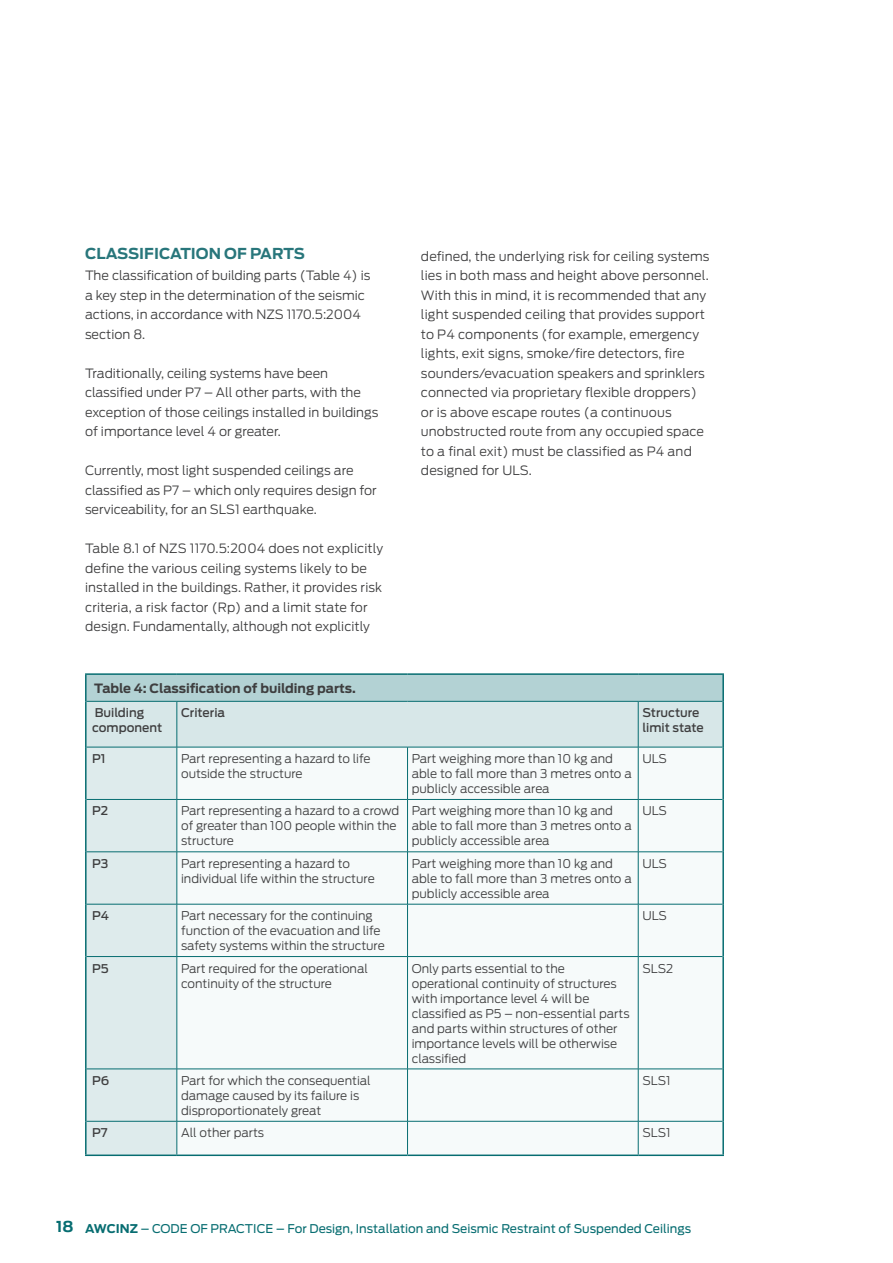
<style>
.page{position:relative;width:893px;height:1263px;background:#fff}
.page>*{position:absolute;margin:0;border:0;box-sizing:border-box;transform-origin:0 0}
.Subhead{font:700 15px "Antenna";color:#28767b}
.Body_Copy{font:300 12.75px/19.5px "Antenna";color:#3e3e3f}
.Table_Heading{font:700 12.75px "Antenna";color:#3e3e3f}
.Table_Body{font:300 12px/15px "Antenna";color:#3e3e3f}
.t1{font:12px "Antenna";color:#076d71}
.Table_Subhead{font:500 12px/15px "Antenna";color:#3e3e3f}
.s1{font-weight:700;font-size:15px}
.s2{font-weight:700}
</style>
<div class="page">
<div style="left:86px;top:674px;width:637px;height:27px;background:#b3d2d4"></div>
<div style="left:87px;top:702px;width:635px;height:452px;background:#deebec"></div>
<div style="left:178px;top:748px;width:544px;height:406px;background:#f6fafa"></div>
<hr style="left:87px;top:701px;width:90px;height:1px;background:#076d71">
<hr style="left:177px;top:701px;width:231px;height:1px;background:#076d71">
<hr style="left:177px;top:701px;width:1px;height:46px;background:#076d71">
<hr style="left:408px;top:701px;width:230px;height:1px;background:#076d71">
<hr style="left:638px;top:701px;width:84px;height:1px;background:#076d71">
<hr style="left:638px;top:701px;width:1px;height:46px;background:#076d71">
<hr style="left:87px;top:747px;width:90px;height:1px;background:#076d71">
<hr style="left:177px;top:747px;width:231px;height:1px;background:#076d71">
<hr style="left:177px;top:747px;width:1px;height:52px;background:#076d71">
<hr style="left:408px;top:747px;width:230px;height:1px;background:#076d71">
<hr style="left:407px;top:747px;width:1px;height:52px;background:#076d71">
<hr style="left:638px;top:747px;width:84px;height:1px;background:#076d71">
<hr style="left:638px;top:747px;width:1px;height:52px;background:#076d71">
<hr style="left:87px;top:799px;width:90px;height:1px;background:#076d71">
<hr style="left:177px;top:799px;width:231px;height:1px;background:#076d71">
<hr style="left:177px;top:800px;width:1px;height:52px;background:#076d71">
<hr style="left:408px;top:799px;width:230px;height:1px;background:#076d71">
<hr style="left:407px;top:800px;width:1px;height:52px;background:#076d71">
<hr style="left:638px;top:799px;width:84px;height:1px;background:#076d71">
<hr style="left:638px;top:800px;width:1px;height:52px;background:#076d71">
<hr style="left:87px;top:851px;width:90px;height:1px;background:#076d71">
<hr style="left:177px;top:851px;width:231px;height:1px;background:#076d71">
<hr style="left:177px;top:852px;width:1px;height:52px;background:#076d71">
<hr style="left:408px;top:851px;width:230px;height:1px;background:#076d71">
<hr style="left:407px;top:852px;width:1px;height:52px;background:#076d71">
<hr style="left:638px;top:851px;width:84px;height:1px;background:#076d71">
<hr style="left:638px;top:852px;width:1px;height:52px;background:#076d71">
<hr style="left:87px;top:904px;width:90px;height:1px;background:#076d71">
<hr style="left:177px;top:904px;width:231px;height:1px;background:#076d71">
<hr style="left:177px;top:904px;width:1px;height:52px;background:#076d71">
<hr style="left:408px;top:904px;width:230px;height:1px;background:#076d71">
<hr style="left:407px;top:904px;width:1px;height:52px;background:#076d71">
<hr style="left:638px;top:904px;width:84px;height:1px;background:#076d71">
<hr style="left:638px;top:904px;width:1px;height:52px;background:#076d71">
<hr style="left:87px;top:956px;width:90px;height:1px;background:#076d71">
<hr style="left:177px;top:956px;width:231px;height:1px;background:#076d71">
<hr style="left:177px;top:957px;width:1px;height:112px;background:#076d71">
<hr style="left:408px;top:956px;width:230px;height:1px;background:#076d71">
<hr style="left:407px;top:957px;width:1px;height:112px;background:#076d71">
<hr style="left:638px;top:956px;width:84px;height:1px;background:#076d71">
<hr style="left:638px;top:957px;width:1px;height:112px;background:#076d71">
<hr style="left:87px;top:1069px;width:90px;height:1px;background:#076d71">
<hr style="left:177px;top:1069px;width:231px;height:1px;background:#076d71">
<hr style="left:177px;top:1069px;width:1px;height:52px;background:#076d71">
<hr style="left:408px;top:1069px;width:230px;height:1px;background:#076d71">
<hr style="left:407px;top:1069px;width:1px;height:52px;background:#076d71">
<hr style="left:638px;top:1069px;width:84px;height:1px;background:#076d71">
<hr style="left:638px;top:1069px;width:1px;height:52px;background:#076d71">
<hr style="left:87px;top:1121px;width:90px;height:1px;background:#076d71">
<hr style="left:177px;top:1121px;width:231px;height:1px;background:#076d71">
<hr style="left:177px;top:1121px;width:1px;height:33px;background:#076d71">
<hr style="left:408px;top:1121px;width:230px;height:1px;background:#076d71">
<hr style="left:407px;top:1121px;width:1px;height:33px;background:#076d71">
<hr style="left:638px;top:1121px;width:84px;height:1px;background:#076d71">
<hr style="left:638px;top:1121px;width:1px;height:33px;background:#076d71">
<hr style="left:85px;top:673px;width:92px;height:2px;background:#076d71">
<hr style="left:85px;top:675px;width:2px;height:26px;background:#076d71">
<hr style="left:177px;top:673px;width:231px;height:2px;background:#076d71">
<hr style="left:408px;top:673px;width:230px;height:2px;background:#076d71">
<hr style="left:638px;top:673px;width:86px;height:2px;background:#076d71">
<hr style="left:722px;top:675px;width:2px;height:26px;background:#076d71">
<hr style="left:85px;top:701px;width:2px;height:46px;background:#076d71">
<hr style="left:722px;top:701px;width:2px;height:46px;background:#076d71">
<hr style="left:85px;top:747px;width:2px;height:52px;background:#076d71">
<hr style="left:722px;top:747px;width:2px;height:52px;background:#076d71">
<hr style="left:85px;top:799px;width:2px;height:53px;background:#076d71">
<hr style="left:722px;top:799px;width:2px;height:53px;background:#076d71">
<hr style="left:85px;top:852px;width:2px;height:52px;background:#076d71">
<hr style="left:722px;top:852px;width:2px;height:52px;background:#076d71">
<hr style="left:85px;top:904px;width:2px;height:52px;background:#076d71">
<hr style="left:722px;top:904px;width:2px;height:52px;background:#076d71">
<hr style="left:85px;top:956px;width:2px;height:113px;background:#076d71">
<hr style="left:722px;top:956px;width:2px;height:113px;background:#076d71">
<hr style="left:85px;top:1069px;width:2px;height:52px;background:#076d71">
<hr style="left:722px;top:1069px;width:2px;height:52px;background:#076d71">
<hr style="left:85px;top:1121px;width:2px;height:33px;background:#076d71">
<hr style="left:722px;top:1121px;width:2px;height:33px;background:#076d71">
<hr style="left:85px;top:1154px;width:92px;height:2px;background:#076d71">
<hr style="left:177px;top:1154px;width:231px;height:2px;background:#076d71">
<hr style="left:408px;top:1154px;width:230px;height:2px;background:#076d71">
<hr style="left:638px;top:1154px;width:86px;height:2px;background:#076d71">
<p class="Subhead" style="left:85px;top:244px;width:221px">CLASSIFICATION OF PARTS</p>
<p class="Body_Copy" style="left:85px;top:266px;width:287px">The classification of building parts (Table 4) is a key step in the determination of the seismic actions, in accordance with NZS 1170.5:2004 section 8.</p>
<p class="Body_Copy" style="left:85px;top:363px;width:295px">Traditionally, ceiling systems have been classified under P7 – All other parts, with the exception of those ceilings installed in buildings of importance level 4 or greater.</p>
<p class="Body_Copy" style="left:85px;top:461px;width:293px">Currently, most light suspended ceilings are classified as P7 – which only requires design for serviceability, for an SLS1 earthquake.</p>
<p class="Body_Copy" style="left:85px;top:539px;width:300px">Table 8.1 of NZS 1170.5:2004 does not explicitly define the various ceiling systems likely to be installed in the buildings. Rather, it provides risk criteria, a risk factor (Rp) and a limit state for design. Fundamentally, although not explicitly</p>
<p class="Body_Copy" style="left:421px;top:246px;width:290px">defined, the underlying risk for ceiling systems lies in both mass and height above personnel.<br>With this in mind, it is recommended that any light suspended ceiling that provides support to P4 components (for example, emergency lights, exit signs, smoke/fire detectors, fire sounders/evacuation speakers and sprinklers connected via proprietary flexible droppers) or is above escape routes (a continuous unobstructed route from any occupied space to a final exit) must be classified as P4 and designed for ULS.</p>
<p class="Table_Heading" style="left:94px;top:680px;width:263px">Table 4: Classification of building parts.</p>
<p class="Table_Subhead" style="left:92px;top:705px;width:72px">Building component</p>
<p class="Table_Subhead" style="left:181px;top:705px;width:46px">Criteria</p>
<p class="Table_Subhead" style="left:642px;top:705px;width:63px">Structure limit state</p>
<p class="Table_Subhead" style="left:92px;top:751px;width:15px">P1</p>
<p class="Table_Body" style="left:181px;top:751px;width:191px">Part representing a hazard to life outside the structure</p>
<p class="Table_Body" style="left:412px;top:751px;width:221px">Part weighing more than 10 kg and able to fall more than 3 metres onto a publicly accessible area</p>
<p class="Table_Body" style="left:642px;top:751px;width:26px">ULS</p>
<p class="Table_Subhead" style="left:92px;top:804px;width:18px">P2</p>
<p class="Table_Body" style="left:181px;top:804px;width:220px">Part representing a hazard to a crowd of greater than 100 people within the structure</p>
<p class="Table_Body" style="left:412px;top:804px;width:221px">Part weighing more than 10 kg and able to fall more than 3 metres onto a publicly accessible area</p>
<p class="Table_Body" style="left:642px;top:804px;width:26px">ULS</p>
<p class="Table_Subhead" style="left:92px;top:856px;width:18px">P3</p>
<p class="Table_Body" style="left:181px;top:856px;width:195px">Part representing a hazard to individual life within the structure</p>
<p class="Table_Body" style="left:412px;top:856px;width:221px">Part weighing more than 10 kg and able to fall more than 3 metres onto a publicly accessible area</p>
<p class="Table_Body" style="left:642px;top:856px;width:26px">ULS</p>
<p class="Table_Subhead" style="left:92px;top:908px;width:19px">P4</p>
<p class="Table_Body" style="left:181px;top:908px;width:205px">Part necessary for the continuing function of the evacuation and life safety systems within the structure</p>
<p class="Table_Body" style="left:642px;top:908px;width:26px">ULS</p>
<p class="Table_Subhead" style="left:92px;top:961px;width:18px">P5</p>
<p class="Table_Body" style="left:181px;top:961px;width:188px">Part required for the operational continuity of the structure</p>
<p class="Table_Body" style="left:412px;top:961px;width:219px">Only parts essential to the operational continuity of structures with importance level 4 will be classified as P5 – non-essential parts and parts within structures of other importance levels will be otherwise classified</p>
<p class="Table_Body" style="left:642px;top:961px;width:32px">SLS2</p>
<p class="Table_Subhead" style="left:92px;top:1073px;width:19px">P6</p>
<p class="Table_Body" style="left:181px;top:1073px;width:191px">Part for which the consequential damage caused by its failure is disproportionately great</p>
<p class="Table_Body" style="left:642px;top:1073px;width:30px">SLS1</p>
<p class="Table_Subhead" style="left:92px;top:1125px;width:17px">P7</p>
<p class="Table_Body" style="left:181px;top:1125px;width:85px">All other parts</p>
<p class="Table_Body" style="left:642px;top:1125px;width:30px">SLS1</p>
<p class="t1" style="left:56px;top:1221px;width:636px"><span class="s1">18</span> <span class="s2">AWCINZ</span> – CODE OF PRACTICE – For Design, Installation and Seismic Restraint of Suspended Ceilings</p>
</div>
